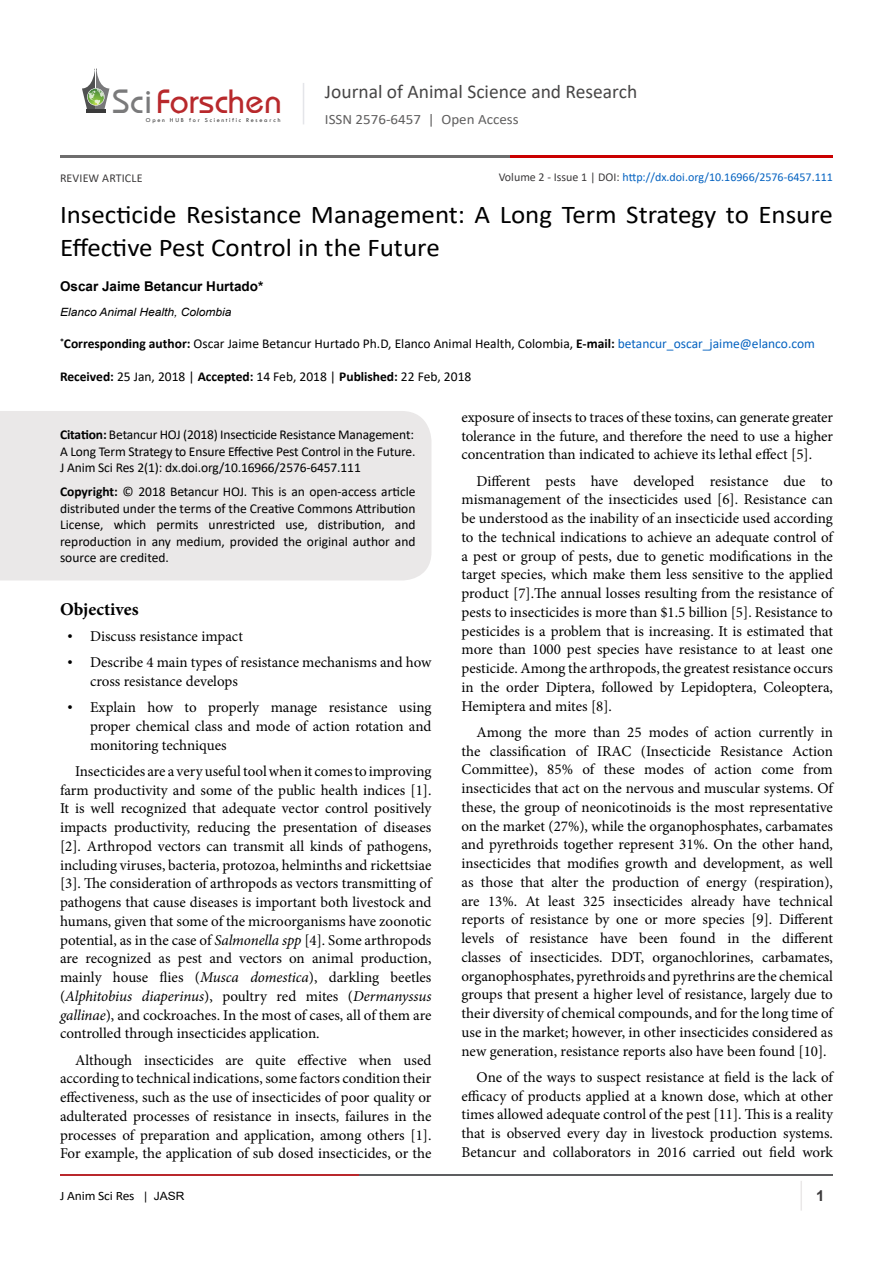
<style>
.page{position:relative;width:893px;height:1263px;background:#fff}
.page>*{position:absolute;margin:0;border:0;box-sizing:border-box;transform-origin:0 0}
.t1{font:35.1px "Opal";color:#b8292c}
.t2{font:25.65px/33px "Calibri";color:#000;scale:1.05 1}
.t3{font:19.5px "Calibri";color:#474646}
.t4{font:700 18px "Minion Pro";color:#000}
.t5{font:15px/18.8px "Minion Pro";color:#000;text-align:justify}
.t6{font:700 15px "Arial";color:#3c3a3b}
.t7{font:14.25px "Calibri";color:#605f5f;scale:1.05 1}
.t8{font:13.5px/16.5px "Calibri";color:#000;text-align:justify}
.t9{font:700 13.5px "Arial";color:#000}
.t10{font:12.9px "Calibri";letter-spacing:-.01em;color:#000;scale:1.05 1}
.t11{font:12px "Calibri";color:#0563c1}
.t12{font:12px "Calibri";letter-spacing:.01em;color:#3c3a3b}
.t13{font:italic 11.4px "Arial";color:#000;scale:1.05 1}
.t14{font:6.15px "Tw Cen";letter-spacing:.28em;color:#3a3a3a}
.s1{color:#7a7a7b}
.s2{color:#3c3a3b}
.s3{font-weight:700}
.s4{color:#0563c1}
.s5{font-family:"Times New Roman"}
.s6{font-style:italic}
.s7{font-family:"Arial";font-size:11.4px}
</style>
<div class="page">
<hr style="left:86px;top:109px;width:19px;height:4px;background:#3a3a3a">
<svg style="left:82px;top:68px;width:27px;height:41px"></svg>
<hr style="left:303px;top:83px;width:1px;height:41px;background:#e4e5e9">
<hr style="left:800px;top:1181px;width:2px;height:29px;background:#eae8e8">
<hr style="left:60px;top:1174px;width:300px;height:2px;background:#b9282c">
<hr style="left:359px;top:1174px;width:474px;height:2px;background:#5d5e60">
<hr style="left:60px;top:155px;width:535px;height:2px;background:#6e6d6d">
<hr style="left:511px;top:155px;width:322px;height:2px;background:#ca0000">
<div style="left:0;top:411px;width:431px;height:169px;background:#eae8e8"></div>
<p class="t1" style="left:113px;top:80px;width:171px"><span class="s1">Sci</span>Forschen</p>
<p class="t14" style="left:146px;top:116px;width:136px">Open HUB for Scientific Research</p>
<h3 class="t3" style="left:325px;top:78px;width:314px">Journal of Animal Science and Research</h3>
<p class="t7" style="left:325px;top:110px;width:186px">ISSN 2576-6457 | Open Access</p>
<p class="t11" style="left:499px;top:169px;width:336px"><span class="s2">Volume 2 - Issue 1 | DOI:</span> http://dx.doi.org/10.16966/2576-6457.111</p>
<p class="t12" style="left:60px;top:170px;width:84px">REVIEW ARTICLE</p>
<p class="t2" style="left:60px;top:198px;width:738px">Insecticide Resistance Management: A Long Term Strategy to Ensure<br>Effective Pest Control in the Future</p>
<p class="t9" style="left:60px;top:276px;width:205px">Oscar Jaime Betancur Hurtado*</p>
<p class="t13" style="left:60px;top:304px;width:165px">Elanco Animal Health, Colombia</p>
<p class="t8" style="left:60px;top:335px;width:756px"><sup>*</sup><span class="s3">Corresponding author:</span> Oscar Jaime Betancur Hurtado Ph.D, Elanco Animal Health, Colombia, <span class="s3">E-mail:</span> <span class="s4">betancur_oscar_jaime@elanco.com</span></p>
<p class="t8" style="left:60px;top:368px;width:413px"><span class="s3">Received:</span> 25 Jan, 2018 | <span class="s3">Accepted:</span> 14 Feb, 2018 | <span class="s3">Published:</span> 22 Feb, 2018</p>
<p class="t8" style="left:60px;top:426px;width:357px"><span class="s3">Citation:</span> Betancur HOJ (2018) Insecticide Resistance Management:<br>A Long Term Strategy to Ensure Effective Pest Control in the Future.<br>J Anim Sci Res 2(1): dx.doi.org/10.16966/2576-6457.111</p>
<p class="t8" style="left:60px;top:483px;width:357px"><span class="s3">Copyright:</span> © 2018 Betancur HOJ. This is an open-access article distributed under the terms of the Creative Commons Attribution License, which permits unrestricted use, distribution, and reproduction in any medium, provided the original author and source are credited.</p>
<p class="t4" style="left:60px;top:596px;width:80px">Objectives</p>
<p class="t5" style="left:68px;top:627px;width:177px"><span class="s5">•</span> Discuss resistance impact</p>
<p class="t5" style="left:90px;top:653px;width:343px;text-indent:-22px"><span class="s5">•</span> Describe 4 main types of resistance mechanisms and how cross resistance develops</p>
<p class="t5" style="left:90px;top:698px;width:343px;text-indent:-22px"><span class="s5">•</span> Explain how to properly manage resistance using proper chemical class and mode of action rotation and monitoring techniques</p>
<p class="t5" style="left:60px;top:762px;width:373px;text-indent:15px">Insecticides are a very useful tool when it comes to improving farm productivity and some of the public health indices [1].<br>It is well recognized that adequate vector control positively impacts productivity, reducing the presentation of diseases [2]. Arthropod vectors can transmit all kinds of pathogens, including viruses, bacteria, protozoa, helminths and rickettsiae [3]. The consideration of arthropods as vectors transmitting of pathogens that cause diseases is important both livestock and humans, given that some of the microorganisms have zoonotic potential, as in the case of <span class="s6">Salmonella spp</span> [4]. Some arthropods are recognized as pest and vectors on animal production, mainly house flies (<span class="s6">Musca domestica</span>), darkling beetles (<span class="s6">Alphitobius diaperinus</span>), poultry red mites (<span class="s6">Dermanyssus gallinae</span>), and cockroaches. In the most of cases, all of them are controlled through insecticides application.</p>
<p class="t5" style="left:60px;top:1050px;width:373px;text-indent:15px">Although insecticides are quite effective when used according to technical indications, some factors condition their effectiveness, such as the use of insecticides of poor quality or adulterated processes of resistance in insects, failures in the processes of preparation and application, among others [1].<br>For example, the application of sub dosed insecticides, or the</p>
<p class="t5" style="left:461px;top:408px;width:373px">exposure of insects to traces of these toxins, can generate greater tolerance in the future, and therefore the need to use a higher concentration than indicated to achieve its lethal effect [5].</p>
<p class="t5" style="left:461px;top:471px;width:373px;text-indent:15px">Different pests have developed resistance due to mismanagement of the insecticides used [6]. Resistance can be understood as the inability of an insecticide used according to the technical indications to achieve an adequate control of a pest or group of pests, due to genetic modifications in the target species, which make them less sensitive to the applied product [7].The annual losses resulting from the resistance of pests to insecticides is more than $1.5 billion [5]. Resistance to pesticides is a problem that is increasing. It is estimated that more than 1000 pest species have resistance to at least one pesticide. Among the arthropods, the greatest resistance occurs in the order Diptera, followed by Lepidoptera, Coleoptera, Hemiptera and mites [8].</p>
<p class="t5" style="left:461px;top:723px;width:373px;text-indent:15px">Among the more than 25 modes of action currently in the classification of IRAC (Insecticide Resistance Action Committee), 85% of these modes of action come from insecticides that act on the nervous and muscular systems. Of these, the group of neonicotinoids is the most representative on the market (27%), while the organophosphates, carbamates and pyrethroids together represent 31%. On the other hand, insecticides that modifies growth and development, as well as those that alter the production of energy (respiration), are 13%. At least 325 insecticides already have technical reports of resistance by one or more species [9]. Different levels of resistance have been found in the different classes of insecticides. DDT, organochlorines, carbamates, organophosphates, pyrethroids and pyrethrins are the chemical groups that present a higher level of resistance, largely due to their diversity of chemical compounds, and for the long time of use in the market; however, in other insecticides considered as new generation, resistance reports also have been found [10].</p>
<p class="t5" style="left:461px;top:1068px;width:373px;text-indent:15px">One of the ways to suspect resistance at field is the lack of efficacy of products applied at a known dose, which at other times allowed adequate control of the pest [11]. This is a reality that is observed every day in livestock production systems.<br>Betancur and collaborators in 2016 carried out field work</p>
<p class="t10" style="left:60px;top:1186px;width:120px">J Anim Sci Res <span class="s7">| JASR</span></p>
<p class="t6" style="left:816px;top:1185px;width:10px">1</p>
</div>
